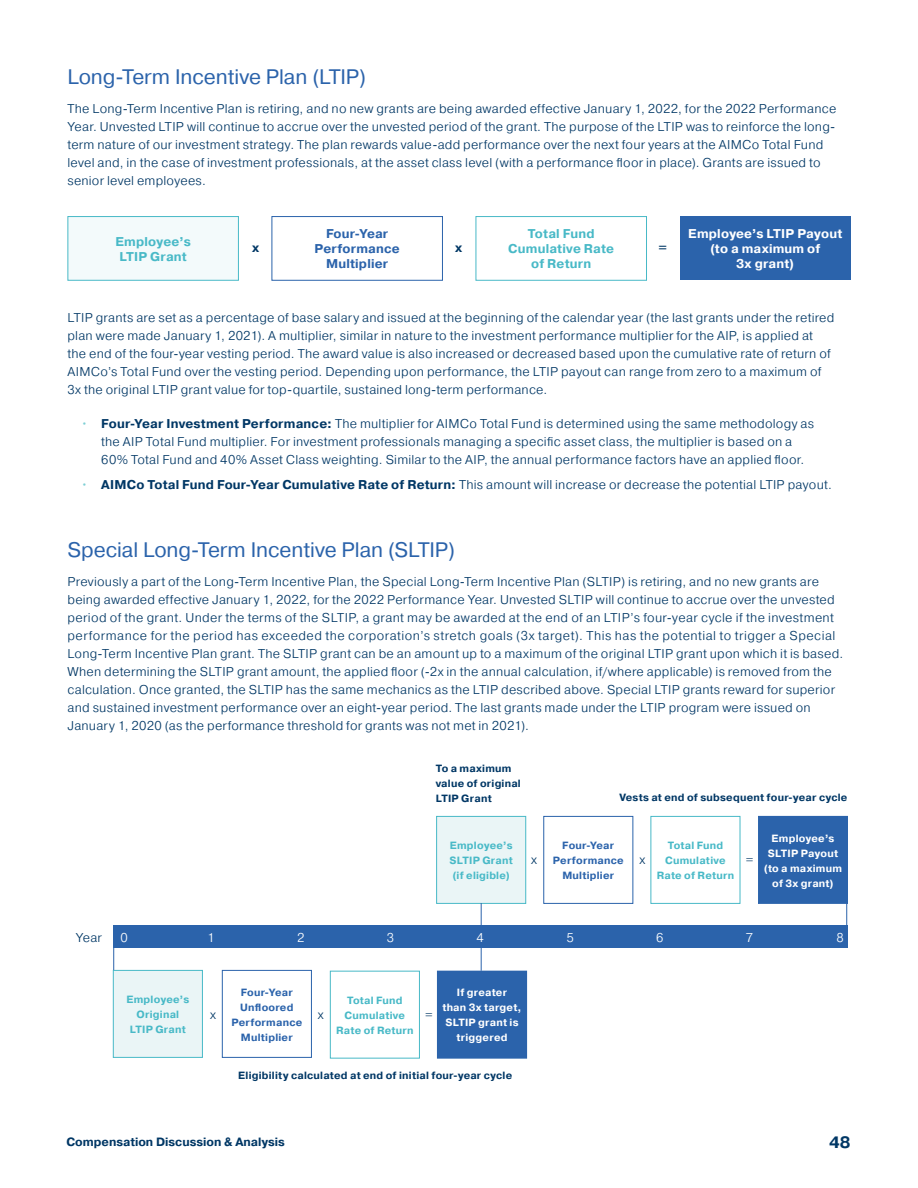
<style>
.page{position:relative;width:918px;height:1188px;background:#fff}
.page>*{position:absolute;margin:0;border:0;box-sizing:border-box;transform-origin:0 0}
.t1{font:21px "Pragmatica";letter-spacing:-.005em;color:#2b63ab}
.t2{font:700 16.5px "Pragmatica";color:#003765}
.t3{font:300 12.75px/18px "Pragmatica";letter-spacing:.015em;color:#003765}
.t4{font:700 12.75px/15px "Pragmatica";letter-spacing:.015em;color:#48b9c7;text-align:center}
.t5{font:700 12.75px/15px "Pragmatica";letter-spacing:.015em;color:#fff;text-align:center}
.t6{font:700 12.75px/15px "Pragmatica";letter-spacing:.015em;color:#2b63ab;text-align:center}
.t7{font:300 12.75px "Pragmatica";color:#fff}
.t8{font:700 12.75px "Pragmatica";color:#003765}
.t9{font:700 12px "Pragmatica";color:#003765}
.t10{font:700 10.5px/15px "Pragmatica";letter-spacing:.02em;color:#48b9c7;text-align:center}
.t11{font:700 10.5px/15px "Pragmatica";letter-spacing:.02em;color:#003765}
.t12{font:700 10.5px/15px "Pragmatica";letter-spacing:.02em;color:#fff;text-align:center}
.t13{font:700 10.5px/15px "Pragmatica";letter-spacing:.02em;color:#2b63ab;text-align:center}
.s1{color:#7dcfd5}
.s2{font-weight:700}
</style>
<div class="page">
<div style="left:272px;top:216px;width:171px;height:65px;border:1px solid #2b63ab"></div>
<div style="left:68px;top:217px;width:170px;height:63px;background:#f3fafb"></div>
<div style="left:68px;top:216px;width:171px;height:65px;border:1px solid #48b9c7"></div>
<div style="left:476px;top:216px;width:171px;height:65px;border:1px solid #48b9c7"></div>
<div style="left:680px;top:217px;width:170px;height:63px;background:#2b63ab"></div>
<div style="left:543px;top:816px;width:90px;height:88px;border:1px solid #2b63ab"></div>
<div style="left:330px;top:971px;width:90px;height:88px;border:1px solid #48b9c7"></div>
<div style="left:437px;top:816px;width:89px;height:87px;background:#eaf5f6"></div>
<div style="left:436px;top:816px;width:90px;height:88px;border:1px solid #48b9c7"></div>
<div style="left:222px;top:970px;width:90px;height:88px;border:1px solid #2b63ab"></div>
<div style="left:113px;top:970px;width:89px;height:87px;background:#eaf5f6"></div>
<div style="left:113px;top:970px;width:90px;height:88px;border:1px solid #48b9c7"></div>
<div style="left:113px;top:925px;width:734px;height:23px;background:#2b63ab"></div>
<div style="left:651px;top:816px;width:89px;height:88px;border:1px solid #48b9c7"></div>
<div style="left:437px;top:971px;width:90px;height:87px;background:#2b63ab"></div>
<div style="left:437px;top:971px;width:90px;height:88px;border:1px solid #2b63ab"></div>
<div style="left:759px;top:816px;width:88px;height:87px;background:#2b63ab"></div>
<div style="left:758px;top:816px;width:90px;height:88px;border:1px solid #2b63ab"></div>
<svg style="left:113px;top:948px;width:1px;height:22px"></svg>
<svg style="left:481px;top:903px;width:1px;height:22px"></svg>
<svg style="left:481px;top:948px;width:1px;height:23px"></svg>
<svg style="left:846px;top:903px;width:1px;height:22px"></svg>
<h1 class="t1" style="left:68px;top:64px;width:300px">Long-Term Incentive Plan (LTIP)</h1>
<p class="t3" style="left:68px;top:99px;width:770px">The Long-Term Incentive Plan is retiring, and no new grants are being awarded effective January 1, 2022, for the 2022 Performance Year. Unvested LTIP will continue to accrue over the unvested period of the grant. The purpose of the LTIP was to reinforce the long&shy;term nature of our investment strategy. The plan rewards value-add performance over the next four years at the AIMCo Total Fund level and, in the case of investment professionals, at the asset class level (with a performance floor in place). Grants are issued to senior level employees.</p>
<p class="t4" style="left:115px;top:234px;width:77px">Employee’s<br>LTIP Grant</p>
<p class="t4" style="left:508px;top:227px;width:107px">Total Fund<br>Cumulative Rate of Return</p>
<p class="t6" style="left:315px;top:227px;width:87px">Four-Year<br>Performance<br>Multiplier</p>
<p class="t8" style="left:252px;top:239px;width:9px">x</p>
<p class="t8" style="left:455px;top:239px;width:9px">x</p>
<p class="t8" style="left:659px;top:239px;width:10px">=</p>
<p class="t5" style="left:688px;top:227px;width:156px">Employee’s LTIP Payout (to a maximum of<br>3x grant)</p>
<p class="t3" style="left:68px;top:308px;width:768px">LTIP grants are set as a percentage of base salary and issued at the beginning of the calendar year (the last grants under the retired plan were made January 1, 2021). A multiplier, similar in nature to the investment performance multiplier for the AIP, is applied at the end of the four-year vesting period. The award value is also increased or decreased based upon the cumulative rate of return of AIMCo’s Total Fund over the vesting period. Depending upon performance, the LTIP payout can range from zero to a maximum of 3x the original LTIP grant value for top-quartile, sustained long-term performance.</p>
<p class="t3" style="left:101px;top:414px;width:714px;text-indent:-20px"><span class="s1">•</span> <span class="s2">Four-Year Investment Performance:</span> The multiplier for AIMCo Total Fund is determined using the same methodology as the AIP Total Fund multiplier. For investment professionals managing a specific asset class, the multiplier is based on a<br>60% Total Fund and 40% Asset Class weighting. Similar to the AIP, the annual performance factors have an applied floor.</p>
<p class="t3" style="left:81px;top:475px;width:753px"><span class="s1">•</span> <span class="s2">AIMCo Total Fund Four-Year Cumulative Rate of Return:</span> This amount will increase or decrease the potential LTIP payout.</p>
<h1 class="t1" style="left:68px;top:537px;width:389px">Special Long-Term Incentive Plan (SLTIP)</h1>
<p class="t3" style="left:68px;top:572px;width:777px">Previously a part of the Long-Term Incentive Plan, the Special Long-Term Incentive Plan (SLTIP) is retiring, and no new grants are being awarded effective January 1, 2022, for the 2022 Performance Year. Unvested SLTIP will continue to accrue over the unvested period of the grant. Under the terms of the SLTIP, a grant may be awarded at the end of an LTIP’s four-year cycle if the investment performance for the period has exceeded the corporation’s stretch goals (3x target). This has the potential to trigger a Special Long-Term Incentive Plan grant. The SLTIP grant can be an amount up to a maximum of the original LTIP grant upon which it is based.<br>When determining the SLTIP grant amount, the applied floor (-2x in the annual calculation, if/where applicable) is removed from the calculation. Once granted, the SLTIP has the same mechanics as the LTIP described above. Special LTIP grants reward for superior and sustained investment performance over an eight-year period. The last grants made under the LTIP program were issued on January 1, 2020 (as the performance threshold for grants was not met in 2021).</p>
<p class="t3" style="left:76px;top:928px;width:28px">Year</p>
<p class="t11" style="left:436px;top:761px;width:87px">To a maximum value of original<br>LTIP Grant</p>
<p class="t10" style="left:450px;top:838px;width:65px;text-align:justify">Employee’s SLTIP Grant (if eligible)</p>
<p class="t3" style="left:531px;top:850px;width:7px">x</p>
<p class="t11" style="left:619px;top:790px;width:230px">Vests at end of subsequent four-year cycle</p>
<p class="t13" style="left:553px;top:838px;width:72px">Four-Year<br>Performance<br>Multiplier</p>
<p class="t3" style="left:639px;top:850px;width:7px">x</p>
<p class="t10" style="left:657px;top:838px;width:79px">Total Fund<br>Cumulative<br>Rate of Return</p>
<p class="t3" style="left:746px;top:850px;width:9px">=</p>
<p class="t12" style="left:764px;top:831px;width:80px">Employee’s<br>SLTIP Payout (to a maximum of 3x grant)</p>
<p class="t7" style="left:121px;top:929px;width:9px">0</p>
<p class="t7" style="left:207px;top:929px;width:9px">1</p>
<p class="t7" style="left:297px;top:929px;width:9px">2</p>
<p class="t7" style="left:387px;top:929px;width:9px">3</p>
<p class="t7" style="left:477px;top:929px;width:9px">4</p>
<p class="t7" style="left:566px;top:929px;width:9px">5</p>
<p class="t7" style="left:656px;top:929px;width:9px">6</p>
<p class="t7" style="left:746px;top:929px;width:9px">7</p>
<p class="t7" style="left:836px;top:929px;width:9px">8</p>
<p class="t10" style="left:126px;top:992px;width:64px">Employee’s<br>Original<br>LTIP Grant</p>
<p class="t13" style="left:231px;top:985px;width:72px">Four-Year<br>Unfloored<br>Performance<br>Multiplier</p>
<p class="t3" style="left:210px;top:1005px;width:7px">x</p>
<p class="t3" style="left:318px;top:1005px;width:7px">x</p>
<p class="t10" style="left:336px;top:993px;width:79px">Total Fund<br>Cumulative<br>Rate of Return</p>
<p class="t3" style="left:425px;top:1005px;width:9px">=</p>
<p class="t12" style="left:442px;top:985px;width:81px">If greater<br>than 3x target,<br>SLTIP grant is triggered</p>
<p class="t11" style="left:238px;top:1068px;width:276px">Eligibility calculated at end of initial four-year cycle</p>
<p class="t9" style="left:67px;top:1134px;width:220px">Compensation Discussion &amp; Analysis</p>
<p class="t2" style="left:829px;top:1132px;width:23px">48</p>
</div>
